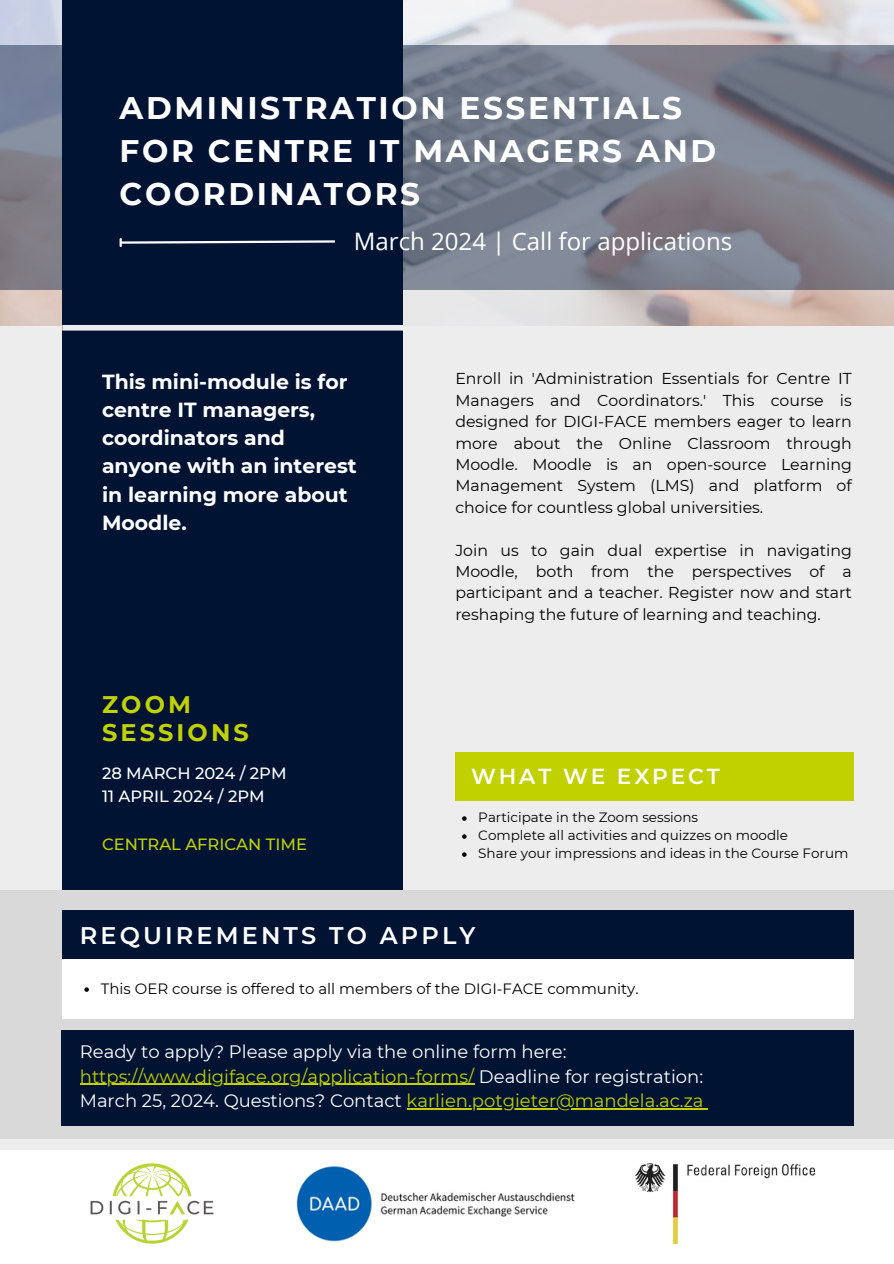
<style>
.page{position:relative;width:894px;height:1264px;background:#fff}
.page>*{position:absolute;margin:0;border:0;box-sizing:border-box;transform-origin:0 0}
.t1{font:700 31.2px/43px "Montserrat";letter-spacing:.085em;color:#fff}
.t2{font:24px "Open Sans";color:#fff}
.t3{font:600 24px "Montserrat";letter-spacing:.13em;color:#fff}
.t4{font:700 24px/28.2px "Montserrat";letter-spacing:.13em;color:#c1d100}
.t5{font:600 21.75px "Montserrat";letter-spacing:.13em;color:#fff}
.t6{font:700 20.4px/28.2px "Montserrat";color:#fff}
.t7{font:18px/24.8px "Montserrat";color:#fff}
.t8{font:500 16.35px/23.7px "Montserrat";color:#fff}
.t9{font:500 16.35px "Montserrat";color:#c1d100}
.t10{font:15.75px/21.3px "Montserrat";color:#000;text-align:justify}
.t11{font:15px "Montserrat";color:#000}
.t12{font:13.5px/18px "Montserrat";color:#000}
.s1{color:#c1d100}
</style>
<div class="page">
<div style="left:0;top:0;width:893px;height:1263px;background:#ededed"></div>
<img style="left:0;top:0;width:893px;height:325px">
<div style="left:62px;top:0;width:341px;height:1138px;background:#001333"></div>
<svg style="left:0;top:46px;width:893px;height:244px"></svg>
<svg style="left:119px;top:239px;width:218px;height:7px"></svg>
<div style="left:62px;top:325px;width:341px;height:5px;background:#ededed"></div>
<div style="left:0;top:889px;width:893px;height:249px;background:#d9d9d9"></div>
<div style="left:61px;top:1030px;width:792px;height:95px;background:#001333"></div>
<div style="left:62px;top:926px;width:791px;height:92px;background:#fff"></div>
<div style="left:62px;top:910px;width:791px;height:49px;background:#001333"></div>
<hr style="left:80px;top:1083px;width:394px;height:1px;background:#c1d100">
<hr style="left:406px;top:1108px;width:297px;height:1px;background:#c1d100">
<div style="left:455px;top:752px;width:398px;height:49px;background:#c1d100"></div>
<svg style="left:462px;top:816px;width:4px;height:4px"></svg>
<svg style="left:462px;top:834px;width:4px;height:4px"></svg>
<svg style="left:462px;top:852px;width:4px;height:4px"></svg>
<svg style="left:84px;top:987px;width:5px;height:4px"></svg>
<div style="left:0;top:1150px;width:893px;height:113px;background:#fff"></div>
<img style="left:635px;top:1163px;width:179px;height:80px">
<img style="left:296px;top:1166px;width:279px;height:76px">
<img style="left:90px;top:1163px;width:124px;height:81px">
<h1 class="t1" style="left:119px;top:86px;width:598px">ADMINISTRATION ESSENTIALS<br>FOR CENTRE IT MANAGERS AND<br>COORDINATORS</h1>
<h2 class="t2" style="left:354px;top:224px;width:380px">March 2024 | Call for applications</h2>
<p class="t6" style="left:102px;top:367px;width:256px">This mini-module is for centre IT managers, coordinators and anyone with an interest in learning more about<br>Moodle.</p>
<h2 class="t4" style="left:102px;top:690px;width:148px">ZOOM<br>SESSIONS</h2>
<p class="t8" style="left:102px;top:761px;width:186px">28 MARCH 2024 / 2PM<br>11 APRIL 2024 / 2PM</p>
<p class="t9" style="left:102px;top:833px;width:206px">CENTRAL AFRICAN TIME</p>
<p class="t10" style="left:455px;top:368px;width:398px">Enroll in 'Administration Essentials for Centre IT Managers and Coordinators.' This course is designed for DIGI-FACE members eager to learn more about the Online Classroom through Moodle. Moodle is an open-source Learning Management System (LMS) and platform of choice for countless global universities.</p>
<p class="t10" style="left:455px;top:539px;width:398px">Join us to gain dual expertise in navigating Moodle, both from the perspectives of a participant and a teacher. Register now and start reshaping the future of learning and teaching.</p>
<h3 class="t5" style="left:471px;top:763px;width:250px">WHAT WE EXPECT</h3>
<p class="t12" style="left:478px;top:808px;width:371px">Participate in the Zoom sessions<br>Complete all activities and quizzes on moodle<br>Share your impressions and ideas in the Course Forum</p>
<h2 class="t3" style="left:80px;top:920px;width:397px">REQUIREMENTS TO APPLY</h2>
<p class="t11" style="left:101px;top:979px;width:539px">This OER course is offered to all members of the DIGI-FACE community.</p>
<p class="t7" style="left:80px;top:1039px;width:625px">Ready to apply? Please apply via the online form here: <span class="s1">https://www.digiface.org/application-forms/</span> Deadline for registration:<br>March 25, 2024. Questions? Contact <span class="s1">karlien.potgieter@mandela.ac.za</span></p>
</div>
